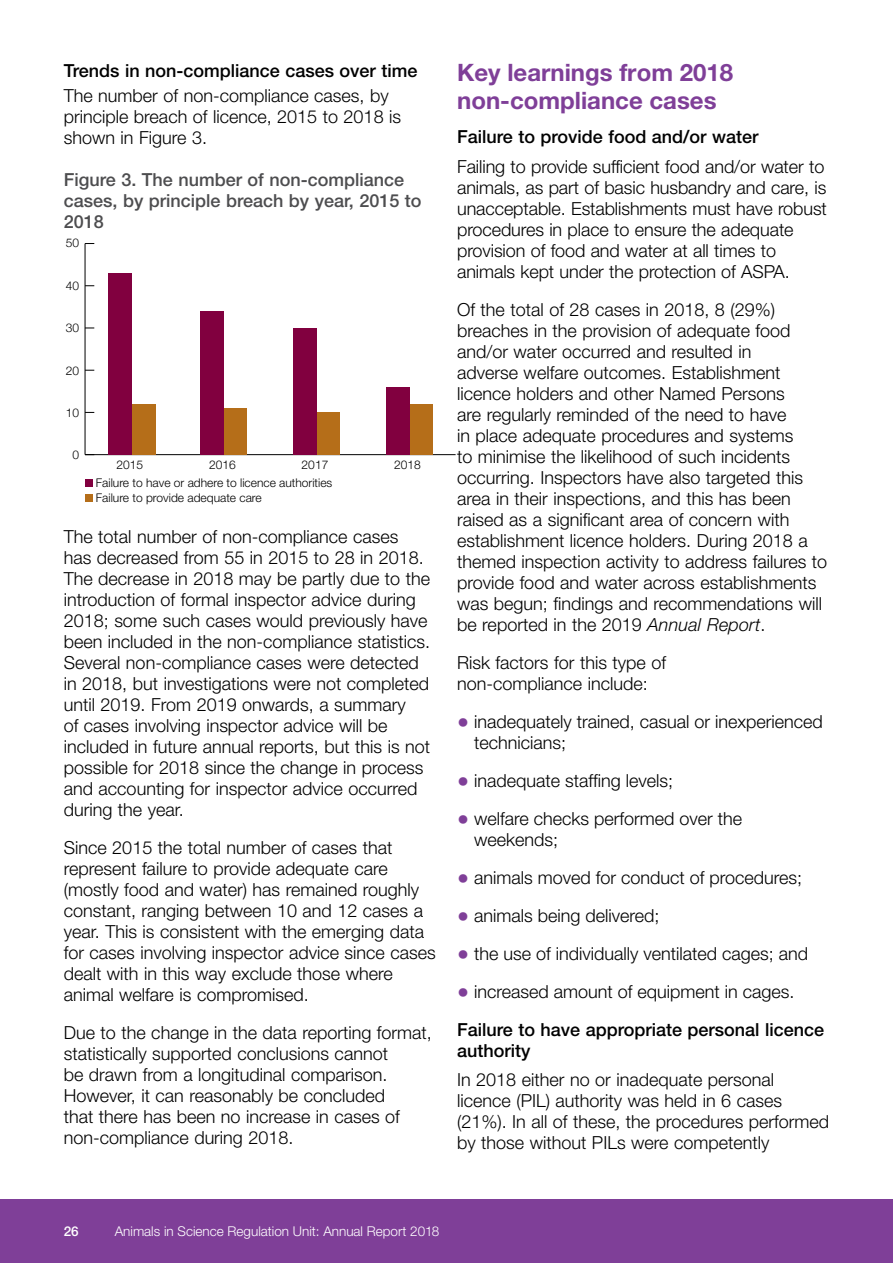
<style>
.page{position:relative;width:893px;height:1263px;background:#fff}
.page>*{position:absolute;margin:0;border:0;box-sizing:border-box;transform-origin:0 0}
.Hdr_A_16_19_BOLD_Pur{font:700 24px/28.5px "Helvetica Neue LT Pro";color:#7f3f98}
.Body_12_14_Light__5a{font:300 18px/21px "Helvetica Neue LT Pro";color:#000}
.Subhd_B_12_14_MED_bl{font:500 18px/21px "Helvetica Neue LT Pro";color:#000}
.Figure_Hdr_12_14_MED{font:500 18px/21px "Helvetica Neue LT Pro";color:#4d4d4f}
.Subhd_D_12_14_MED_bl{font:500 18px "Helvetica Neue LT Pro";color:#000}
.t1{font:300 13.5px "Helvetica Neue LT Pro";color:#fff}
.t2{font:500 13.5px "Helvetica Neue LT Pro";color:#fff}
.t3{font:300 12px "Helvetica Neue LT Pro";color:#000}
.t4{font:300 12px "Helvetica Neue";color:#000}
.s1{font-style:italic}
.s2{font-weight:700;font-size:24px;color:#7f3f98}
</style>
<div class="page">
<div style="left:0;top:1199px;width:893px;height:64px;background:#7f3f98"></div>
<hr style="left:85px;top:454px;width:371px;height:1px;background:#000">
<hr style="left:85px;top:243px;width:1px;height:212px;background:#000">
<div style="left:132px;top:404px;width:23px;height:50px;background:#b56e19"></div>
<div style="left:224px;top:408px;width:23px;height:47px;background:#b56e19"></div>
<div style="left:317px;top:412px;width:23px;height:43px;background:#b56e19"></div>
<div style="left:409px;top:404px;width:24px;height:51px;background:#b56e19"></div>
<div style="left:109px;top:273px;width:23px;height:182px;background:#81003f"></div>
<div style="left:201px;top:311px;width:23px;height:144px;background:#81003f"></div>
<div style="left:293px;top:328px;width:24px;height:127px;background:#81003f"></div>
<div style="left:386px;top:387px;width:23px;height:68px;background:#81003f"></div>
<div style="left:85px;top:494px;width:7px;height:8px;background:#b56e19"></div>
<div style="left:85px;top:479px;width:7px;height:8px;background:#81003f"></div>
<p class="Subhd_D_12_14_MED_bl" style="left:64px;top:59px;width:355px">Trends in non-compliance cases over time</p>
<p class="Body_12_14_Light__5a" style="left:64px;top:85px;width:339px">The number of non-compliance cases, by principle breach of licence, 2015 to 2018 is shown in Figure 3.</p>
<p class="Figure_Hdr_12_14_MED" style="left:64px;top:169px;width:359px">Figure 3. The number of non-compliance cases, by principle breach by year, 2015 to<br>2018</p>
<p class="t4" style="left:66px;top:234px;width:15px">50</p>
<p class="t4" style="left:66px;top:276px;width:15px">40</p>
<p class="t4" style="left:66px;top:318px;width:15px">30</p>
<p class="t4" style="left:66px;top:361px;width:15px">20</p>
<p class="t4" style="left:66px;top:403px;width:15px">10</p>
<p class="t4" style="left:73px;top:445px;width:8px">0</p>
<p class="t3" style="left:116px;top:458px;width:28px">2015</p>
<p class="t3" style="left:209px;top:458px;width:28px">2016</p>
<p class="t3" style="left:302px;top:458px;width:28px">2017</p>
<p class="t3" style="left:394px;top:458px;width:28px">2018</p>
<p class="t3" style="left:96px;top:490px;width:167px">Failure to provide adequate care</p>
<p class="t3" style="left:96px;top:475px;width:238px">Failure to have or adhere to licence authorities</p>
<p class="Body_12_14_Light__5a" style="left:64px;top:526px;width:368px">The total number of non-compliance cases has decreased from 55 in 2015 to 28 in 2018.<br>The decrease in 2018 may be partly due to the introduction of formal inspector advice during 2018; some such cases would previously have been included in the non-compliance statistics.<br>Several non-compliance cases were detected in 2018, but investigations were not completed until 2019. From 2019 onwards, a summary<br>of cases involving inspector advice will be included in future annual reports, but this is not possible for 2018 since the change in process and accounting for inspector advice occurred during the year.</p>
<p class="Body_12_14_Light__5a" style="left:64px;top:837px;width:374px">Since 2015 the total number of cases that represent failure to provide adequate care (mostly food and water) has remained roughly constant, ranging between 10 and 12 cases a year. This is consistent with the emerging data for cases involving inspector advice since cases dealt with in this way exclude those where animal welfare is compromised.</p>
<p class="Body_12_14_Light__5a" style="left:64px;top:1022px;width:370px">Due to the change in the data reporting format, statistically supported conclusions cannot<br>be drawn from a longitudinal comparison.<br>However, it can reasonably be concluded<br>that there has been no increase in cases of non‑compliance during 2018.</p>
<h2 class="Hdr_A_16_19_BOLD_Pur" style="left:457px;top:58px;width:277px">Key learnings from 2018 non‑compliance cases</h2>
<p class="Subhd_B_12_14_MED_bl" style="left:457px;top:126px;width:303px">Failure to provide food and/or water</p>
<p class="Body_12_14_Light__5a" style="left:457px;top:155px;width:371px">Failing to provide sufficient food and/or water to animals, as part of basic husbandry and care, is unacceptable. Establishments must have robust procedures in place to ensure the adequate provision of food and water at all times to animals kept under the protection of ASPA.</p>
<p class="Body_12_14_Light__5a" style="left:457px;top:298px;width:372px">Of the total of 28 cases in 2018, 8 (29%) breaches in the provision of adequate food and/or water occurred and resulted in<br>adverse welfare outcomes. Establishment licence holders and other Named Persons<br>are regularly reminded of the need to have<br>in place adequate procedures and systems<br>to minimise the likelihood of such incidents occurring. Inspectors have also targeted this area in their inspections, and this has been raised as a significant area of concern with establishment licence holders. During 2018 a themed inspection activity to address failures to provide food and water across establishments was begun; findings and recommendations will be reported in the 2019 <span class="s1">Annual Report</span>.</p>
<p class="Body_12_14_Light__5a" style="left:457px;top:651px;width:210px">Risk factors for this type of non‑compliance include:</p>
<p class="Body_12_14_Light__5a" style="left:474px;top:710px;width:350px;text-indent:-17px"><span class="s2">•</span> inadequately trained, casual or inexperienced technicians;</p>
<p class="Body_12_14_Light__5a" style="left:457px;top:769px;width:218px"><span class="s2">•</span> inadequate staffing levels;</p>
<p class="Body_12_14_Light__5a" style="left:474px;top:807px;width:270px;text-indent:-17px"><span class="s2">•</span> welfare checks performed over the weekends;</p>
<p class="Body_12_14_Light__5a" style="left:457px;top:866px;width:347px"><span class="s2">•</span> animals moved for conduct of procedures;</p>
<p class="Body_12_14_Light__5a" style="left:457px;top:904px;width:204px"><span class="s2">•</span> animals being delivered;</p>
<p class="Body_12_14_Light__5a" style="left:457px;top:942px;width:353px"><span class="s2">•</span> the use of individually ventilated cages; and</p>
<p class="Body_12_14_Light__5a" style="left:457px;top:980px;width:339px"><span class="s2">•</span> increased amount of equipment in cages.</p>
<p class="Subhd_B_12_14_MED_bl" style="left:457px;top:1019px;width:369px">Failure to have appropriate personal licence authority</p>
<p class="Body_12_14_Light__5a" style="left:457px;top:1069px;width:374px">In 2018 either no or inadequate personal licence (PIL) authority was held in 6 cases (21%). In all of these, the procedures performed by those without PILs were competently</p>
<p class="t2" style="left:64px;top:1223px;width:17px">26</p>
<p class="t1" style="left:115px;top:1223px;width:326px">Animals in Science Regulation Unit: Annual Report 2018</p>
</div>
